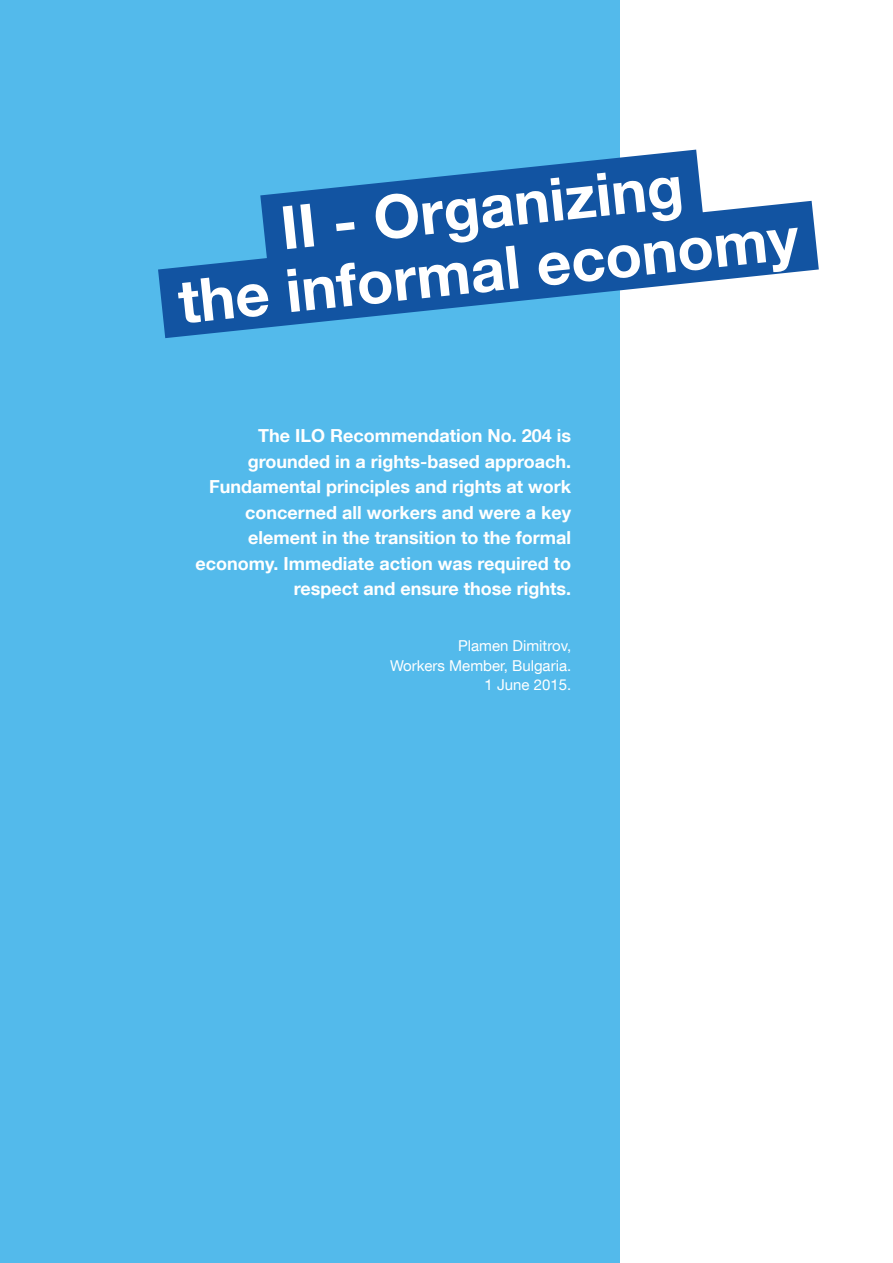
<style>
.page{position:relative;width:893px;height:1263px;background:#fff}
.page>*{position:absolute;margin:0;border:0;box-sizing:border-box;transform-origin:0 0}
.t1{font:700 60px/63px "Helvetica Neue LT Com";color:#fff;text-align:center}
.t2{font:700 18px/25.5px "Helvetica Neue LT Com";color:#fff;text-align:right}
.t3{font:15px/19.5px "Helvetica Neue LT Com";color:#fff;text-align:right}
</style>
<div class="page">
<div style="left:0;top:0;width:619px;height:1263px;background:#53baeb"></div>
<svg style="left:608px;top:108px;width:90px;height:51px"></svg>
<svg style="left:158px;top:159px;width:661px;height:221px"></svg>
<h1 class="t1" style="left:169px;top:214px;width:625px;rotate:-6deg">II - Organizing<br>the informal economy</h1>
<p class="t2" style="left:196px;top:424px;width:377px">The ILO Recommendation No. 204 is grounded in a rights-based approach.<br>Fundamental principles and rights at work concerned all workers and were a key element in the transition to the formal economy. Immediate action was required to respect and ensure those rights.</p>
<p class="t3" style="left:390px;top:637px;width:183px">Plamen Dimitrov,<br>Workers Member, Bulgaria.<br>1 June 2015.</p>
</div>
